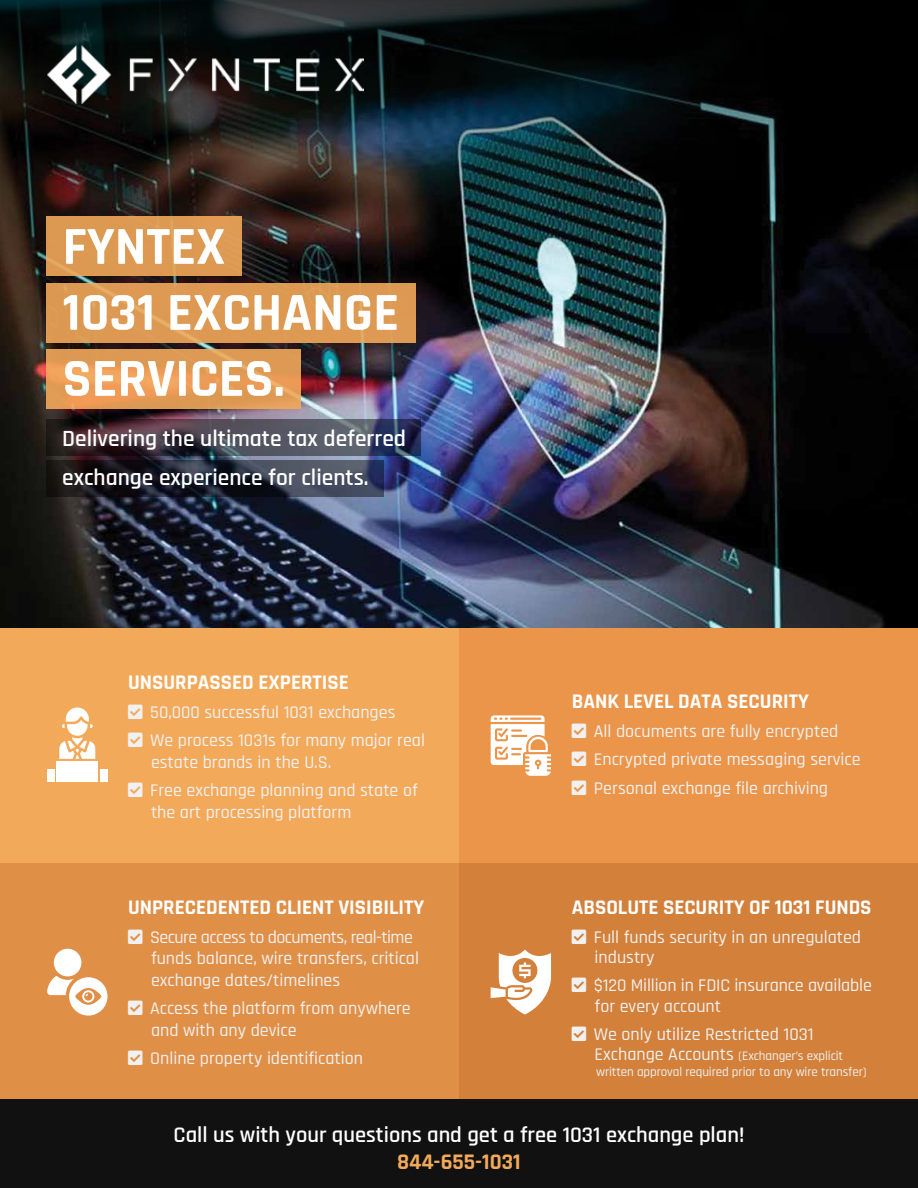
<style>
.page{position:relative;width:918px;height:1188px;background:#fff}
.page>*{position:absolute;margin:0;border:0;box-sizing:border-box;transform-origin:0 0}
.t1{font:700 54px/66px "Rajdhani";color:#fff}
.t2{font:600 23.4px/39.2px "Rajdhani";color:#fff}
.t3{font:600 22.5px "Rajdhani";color:#fff}
.t4{font:700 22.5px "Rajdhani";color:#f3a95a}
.t5{font:700 21px "Rajdhani";color:#fff}
.t6{font:500 18px/28.5px "Rajdhani";color:#f1f1f1}
.t7{font:500 13.2px/15.8px "Rajdhani";letter-spacing:-.01em;color:#f1f1f1}
.s1{font-size:18px}
</style>
<div class="page">
<div style="left:0;top:1099px;width:918px;height:89px;background:#111"></div>
<img style="left:0;top:0;width:918px;height:628px">
<div style="left:0;top:628px;width:459px;height:236px;background:#f3a95a"></div>
<div style="left:459px;top:628px;width:459px;height:236px;background:#ea954a"></div>
<div style="left:0;top:864px;width:459px;height:235px;background:#e08f47"></div>
<div style="left:459px;top:864px;width:459px;height:235px;background:#d2803a"></div>
<img style="left:47px;top:46px;width:317px;height:58px">
<div style="left:46px;top:216px;width:196px;height:60px;background:#dd9952"></div>
<div style="left:47px;top:283px;width:369px;height:59px;background:#dd9952"></div>
<svg style="left:46px;top:349px;width:255px;height:60px;background:#e59c56"></svg>
<svg style="left:47px;top:420px;width:374px;height:36px;background:#44404e"></svg>
<svg style="left:47px;top:460px;width:337px;height:37px;background:#292c39"></svg>
<div style="left:47px;top:769px;width:7px;height:13px;background:#fff"></div>
<div style="left:57px;top:761px;width:41px;height:21px;background:#fff"></div>
<div style="left:100px;top:769px;width:8px;height:13px;background:#fff"></div>
<svg style="left:59px;top:707px;width:36px;height:52px"></svg>
<div style="left:54px;top:949px;width:27px;height:27px;background:#fff;border-radius:50%"></div>
<div style="left:69px;top:977px;width:39px;height:39px;background:#fff;border-radius:50%"></div>
<svg style="left:47px;top:976px;width:54px;height:29px"></svg>
<svg style="left:491px;top:715px;width:60px;height:61px"></svg>
<svg style="left:491px;top:950px;width:60px;height:65px"></svg>
<h1 class="t1" style="left:63px;top:215px;width:338px">FYNTEX<br>1031 EXCHANGE<br>SERVICES.</h1>
<p class="t2" style="left:62px;top:420px;width:345px">Delivering the ultimate tax deferred exchange experience for clients.</p>
<p class="t5" style="left:128px;top:670px;width:222px">UNSURPASSED EXPERTISE</p>
<p class="t6" style="left:150px;top:698px;width:276px">50,000 successful 1031 exchanges<br>We process 1031s for many major real</p>
<p class="t6" style="left:150px;top:748px;width:269px">estate brands in the U.S.<br>Free exchange planning and state of</p>
<p class="t6" style="left:151px;top:798px;width:202px">the art processing platform</p>
<p class="t5" style="left:128px;top:895px;width:298px">UNPRECEDENTED CLIENT VISIBILITY</p>
<p class="t6" style="left:150px;top:927px;width:270px;line-height:21.6px">Secure access to documents, real-time funds balance, wire transfers, critical exchange dates/timelines</p>
<p class="t6" style="left:150px;top:998px;width:262px;line-height:21.6px">Access the platform from anywhere and with any device</p>
<p class="t6" style="left:150px;top:1045px;width:214px">Online property identification</p>
<p class="t5" style="left:572px;top:689px;width:239px">BANK LEVEL DATA SECURITY</p>
<p class="t6" style="left:594px;top:717px;width:268px">All documents are fully encrypted<br>Encrypted private messaging service<br>Personal exchange file archiving</p>
<p class="t5" style="left:572px;top:895px;width:301px">ABSOLUTE SECURITY OF 1031 FUNDS</p>
<p class="t6" style="left:594px;top:927px;width:269px;line-height:20.2px">Full funds security in an unregulated industry</p>
<p class="t6" style="left:594px;top:976px;width:280px;line-height:20.2px">$120 Million in FDIC insurance available for every account</p>
<p class="t6" style="left:594px;top:1021px;width:221px">We only utilize Restricted 1031</p>
<p class="t7" style="left:595px;top:1049px;width:273px"><span class="s1">Exchange Accounts</span> (Exchanger’s explicit written approval required prior to any wire transfer)</p>
<p class="t3" style="left:174px;top:1122px;width:572px">Call us with your questions and get a free 1031 exchange plan!</p>
<p class="t4" style="left:397px;top:1148px;width:125px">844-655-1031</p>
</div>
